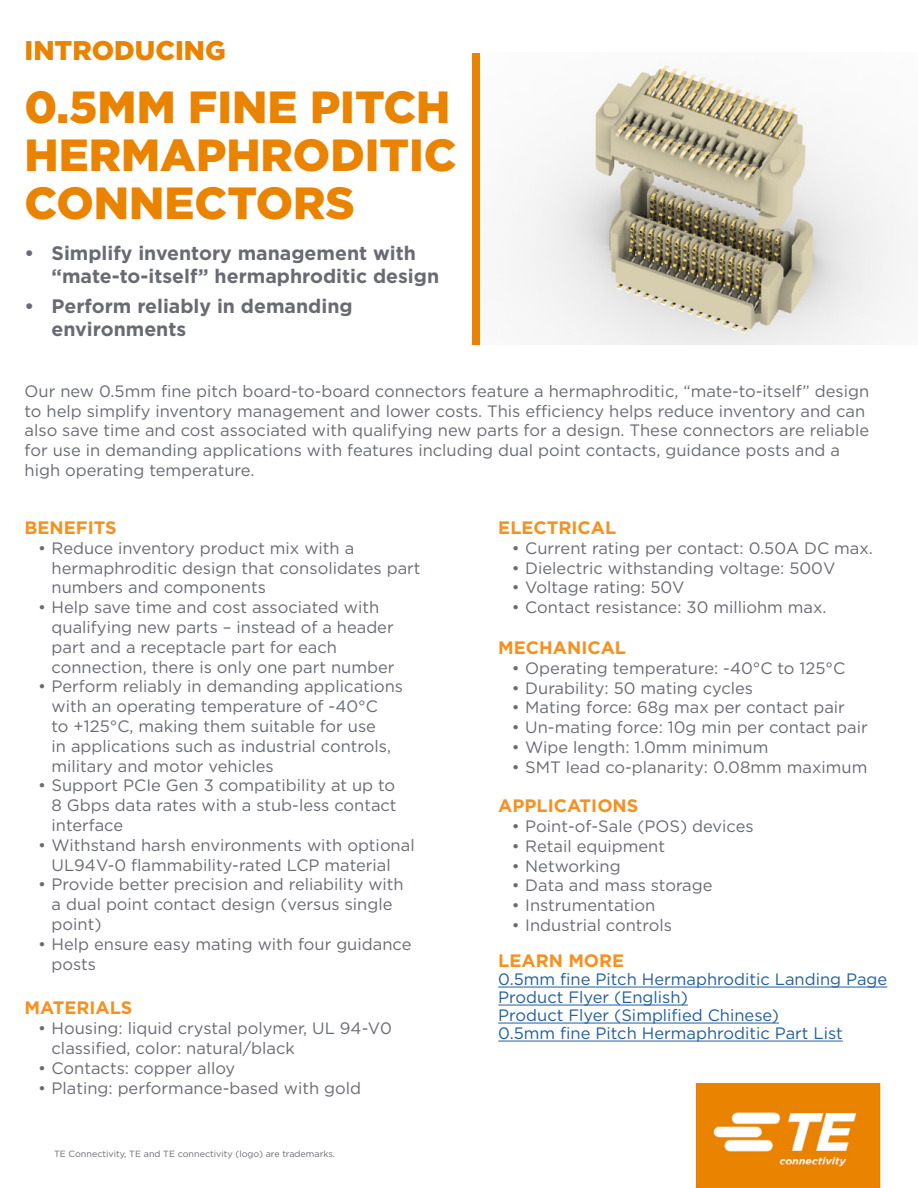
<style>
.page{position:relative;width:918px;height:1188px;background:#fff}
.page>*{position:absolute;margin:0;border:0;box-sizing:border-box;transform-origin:0 0}
.t1{font:900 45px/48px "Gotham";color:#e98300}
.t2{font:900 27px "Gotham";color:#e98300}
.t3{font:700 19.5px/23.4px "Gotham";color:#696b73}
.t4{font:700 18px "Gotham";color:#f7901e}
.t5{font:16.5px/19.8px "Gotham";color:#696b73}
.t6{font:16.5px/18px "Gotham";color:#215e9e}
.t7{font:9px "Gotham";color:#696b73}
</style>
<div class="page">
<img style="left:513px;top:64px;width:393px;height:280px">
<div style="left:472px;top:53px;width:8px;height:292px;background:#e98300"></div>
<img style="left:696px;top:1082px;width:185px;height:106px">
<hr style="left:498px;top:987px;width:389px;height:1px;background:#215e9e">
<hr style="left:498px;top:1005px;width:190px;height:1px;background:#215e9e">
<hr style="left:498px;top:1023px;width:281px;height:1px;background:#215e9e">
<hr style="left:498px;top:1041px;width:345px;height:1px;background:#215e9e">
<h2 class="t2" style="left:25px;top:32px;width:203px">INTRODUCING</h2>
<h1 class="t1" style="left:25px;top:83px;width:434px">0.5MM FINE PITCH<br>HERMAPHRODITIC<br>CONNECTORS</h1>
<p class="t3" style="left:52px;top:241px;width:389px;text-indent:-27px">• Simplify inventory management with “mate-to-itself” hermaphroditic design</p>
<p class="t3" style="left:52px;top:294px;width:303px;text-indent:-27px">• Perform reliably in demanding environments</p>
<p class="t5" style="left:25px;top:381px;width:846px">Our new 0.5mm fine pitch board-to-board connectors feature a hermaphroditic, “mate-to-itself” design to help simplify inventory management and lower costs. This efficiency helps reduce inventory and can also save time and cost associated with qualifying new parts for a design. These connectors are reliable for use in demanding applications with features including dual point contacts, guidance posts and a high operating temperature.</p>
<p class="t4" style="left:25px;top:516px;width:94px">BENEFITS</p>
<p class="t5" style="left:52px;top:538px;width:371px;text-indent:-13px">• Reduce inventory product mix with a hermaphroditic design that consolidates part numbers and components</p>
<p class="t5" style="left:52px;top:597px;width:344px;text-indent:-13px">• Help save time and cost associated with qualifying new parts – instead of a header part and a receptacle part for each connection, there is only one part number</p>
<p class="t5" style="left:52px;top:676px;width:353px;text-indent:-13px">• Perform reliably in demanding applications with an operating temperature of -40°C<br>to +125°C, making them suitable for use<br>in applications such as industrial controls, military and motor vehicles</p>
<p class="t5" style="left:52px;top:775px;width:347px;text-align:justify;text-indent:-13px">• Support PCIe Gen 3 compatibility at up to 8 Gbps data rates with a stub-less contact interface</p>
<p class="t5" style="left:52px;top:835px;width:365px;text-indent:-13px">• Withstand harsh environments with optional<br>UL94V-0 flammability-rated LCP material</p>
<p class="t5" style="left:52px;top:874px;width:354px;text-indent:-13px">• Provide better precision and reliability with a dual point contact design (versus single point)</p>
<p class="t5" style="left:52px;top:934px;width:361px;text-indent:-13px">• Help ensure easy mating with four guidance posts</p>
<p class="t4" style="left:25px;top:996px;width:109px">MATERIALS</p>
<p class="t5" style="left:52px;top:1018px;width:342px;text-indent:-13px">• Housing: liquid crystal polymer, UL 94-V0 classified, color: natural/black</p>
<p class="t5" style="left:38px;top:1058px;width:199px">• Contacts: copper alloy</p>
<p class="t5" style="left:38px;top:1078px;width:324px">• Plating: performance-based with gold</p>
<p class="t7" style="left:54px;top:1148px;width:283px">TE Connectivity, TE and TE connectivity (logo) are trademarks.</p>
<p class="t4" style="left:498px;top:516px;width:119px">ELECTRICAL</p>
<p class="t5" style="left:512px;top:538px;width:363px">• Current rating per contact: 0.50A DC max.</p>
<p class="t5" style="left:512px;top:558px;width:325px">• Dielectric withstanding voltage: 500V</p>
<p class="t5" style="left:512px;top:577px;width:174px">• Voltage rating: 50V</p>
<p class="t5" style="left:512px;top:597px;width:316px">• Contact resistance: 30 milliohm max.</p>
<p class="t4" style="left:498px;top:636px;width:129px">MECHANICAL</p>
<p class="t5" style="left:512px;top:658px;width:335px">• Operating temperature: -40°C to 125°C</p>
<p class="t5" style="left:512px;top:677px;width:243px">• Durability: 50 mating cycles</p>
<p class="t5" style="left:512px;top:697px;width:335px">• Mating force: 68g max per contact pair</p>
<p class="t5" style="left:512px;top:717px;width:358px">• Un-mating force: 10g min per contact pair</p>
<p class="t5" style="left:512px;top:737px;width:258px">• Wipe length: 1.0mm minimum</p>
<p class="t5" style="left:512px;top:757px;width:357px">• SMT lead co-planarity: 0.08mm maximum</p>
<p class="t4" style="left:498px;top:794px;width:142px">APPLICATIONS</p>
<p class="t5" style="left:512px;top:816px;width:243px">• Point-of-Sale (POS) devices</p>
<p class="t5" style="left:512px;top:836px;width:155px">• Retail equipment</p>
<p class="t5" style="left:512px;top:855px;width:110px">• Networking</p>
<p class="t5" style="left:512px;top:875px;width:202px">• Data and mass storage</p>
<p class="t5" style="left:512px;top:895px;width:145px">• Instrumentation</p>
<p class="t5" style="left:512px;top:915px;width:162px">• Industrial controls</p>
<p class="t4" style="left:498px;top:949px;width:128px">LEARN MORE</p>
<p class="t6" style="left:498px;top:970px;width:390px">0.5mm fine Pitch Hermaphroditic Landing Page Product Flyer (English)<br>Product Flyer (Simplified Chinese)<br>0.5mm fine Pitch Hermaphroditic Part List</p>
</div>
